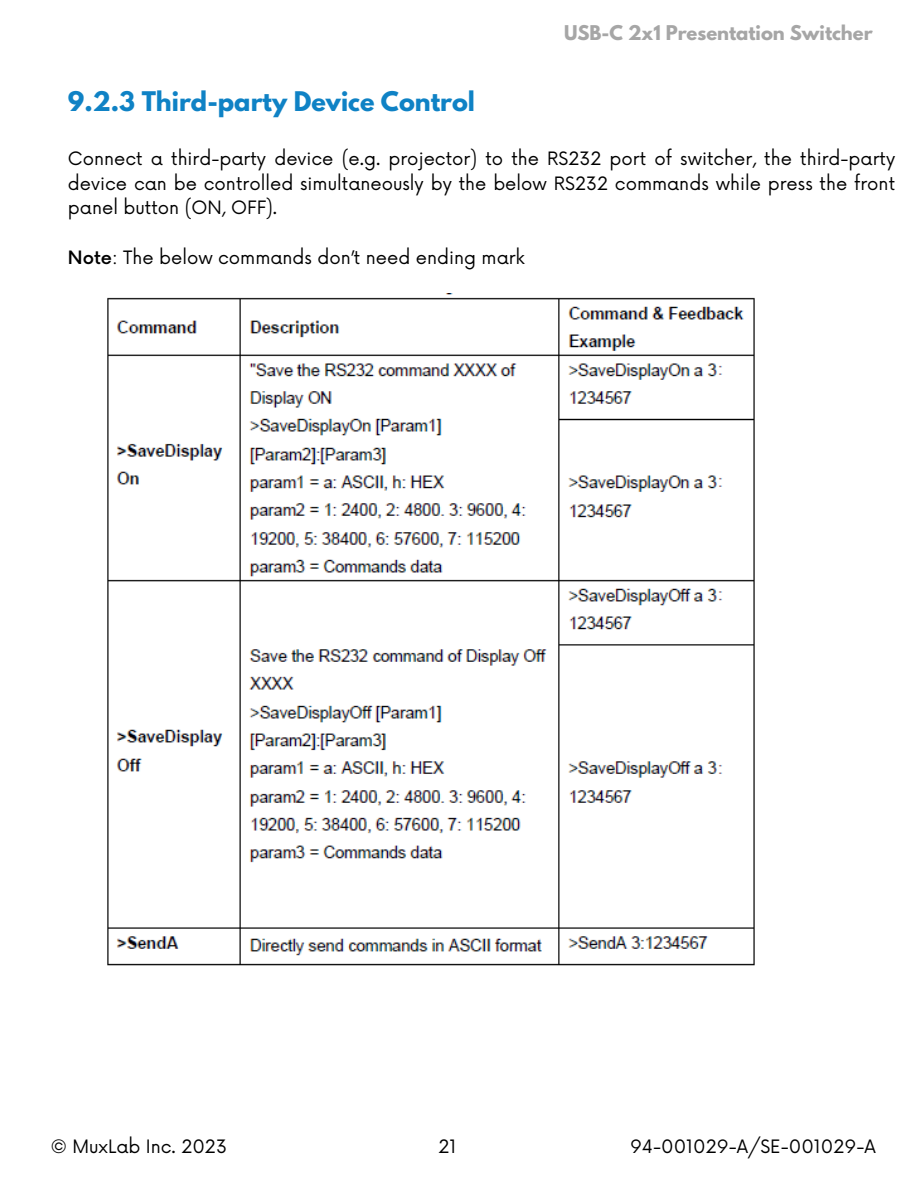
<style>
.page{position:relative;width:918px;height:1188px;background:#fff}
.page>*{position:absolute;margin:0;border:0;box-sizing:border-box;transform-origin:0 0}
.t1{font:700 24px "League Spartan";color:#0f82c5}
.t2{font:18px/24.8px "Now";color:#000;text-align:justify}
.t3{font:700 18px "League Spartan";color:#a6a6a6}
.s1{font-weight:500}
</style>
<div class="page">
<img style="left:107px;top:293px;width:648px;height:673px">
<p class="t3" style="left:564px;top:24px;width:310px">USB-C 2x1 Presentation Switcher</p>
<p class="t1" style="left:68px;top:89px;width:409px">9.2.3 Third-party Device Control</p>
<p class="t2" style="left:68px;top:147px;width:829px">Connect a third-party device (e.g. projector) to the RS232 port of switcher, the third-party device can be controlled simultaneously by the below RS232 commands while press the front panel button (ON, OFF).</p>
<p class="t2" style="left:68px;top:246px;width:458px"><span class="s1">Note</span>: The below commands don’t need ending mark</p>
<p class="t2" style="left:51px;top:1135px;width:178px">© MuxLab Inc. 2023</p>
<p class="t2" style="left:439px;top:1135px;width:19px">21</p>
<p class="t2" style="left:630px;top:1135px;width:247px">94-001029-A/SE-001029-A</p>
</div>
